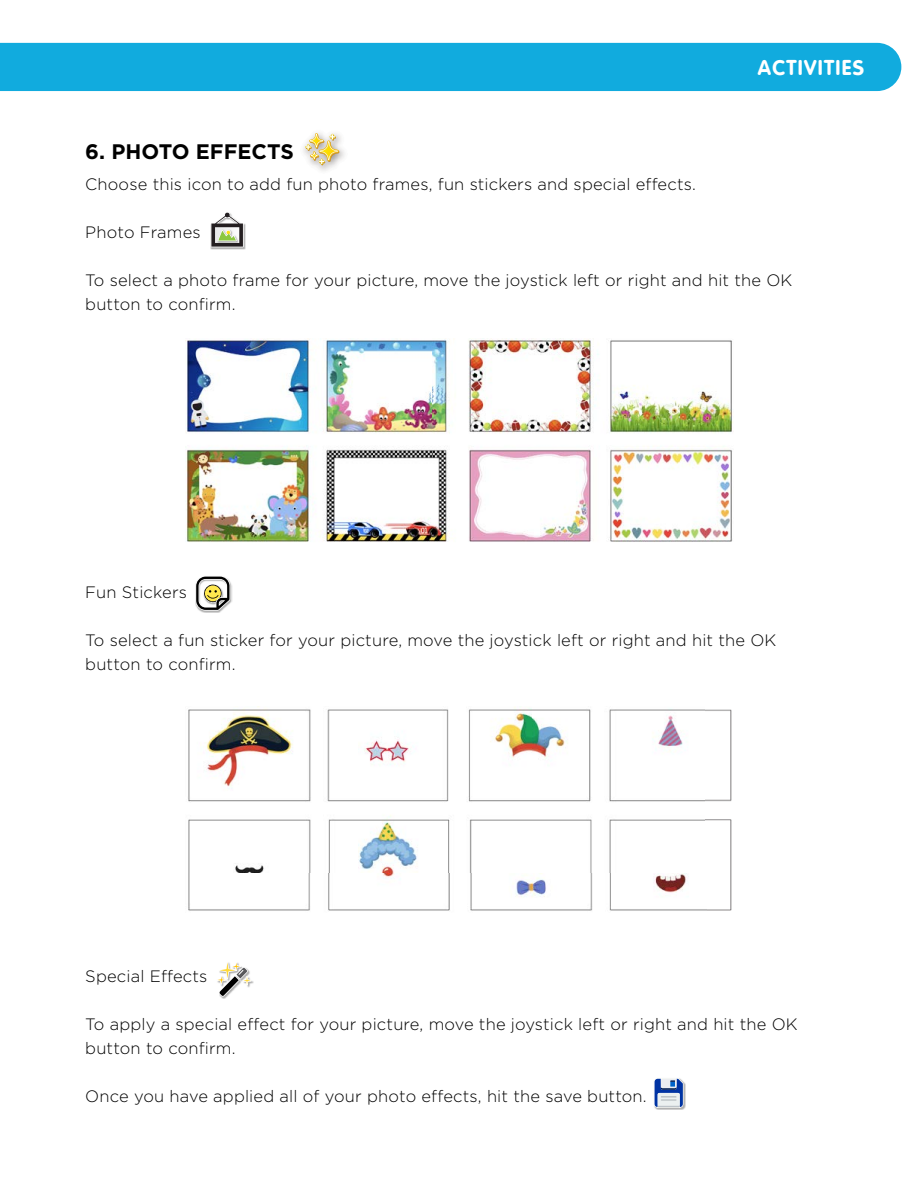
<style>
.page{position:relative;width:918px;height:1188px;background:#fff}
.page>*{position:absolute;margin:0;border:0;box-sizing:border-box;transform-origin:0 0}
.t1{font:700 21px "Gotham";color:#000}
.t2{font:21px "VAG Rounded Bold";letter-spacing:.06em;color:#fff}
.t3{font:300 16.5px/24px "Gotham";letter-spacing:.01em;color:#000}
</style>
<div class="page">
<img style="left:185px;top:339px;width:548px;height:203px">
<div style="left:0;top:43px;width:901px;height:48px;background:#11abde"></div>
<img style="left:303px;top:135px;width:42px;height:36px">
<svg style="left:305px;top:133px;width:34px;height:32px"></svg>
<img style="left:210px;top:224px;width:36px;height:26px">
<svg style="left:211px;top:212px;width:33px;height:35px"></svg>
<img style="left:200px;top:582px;width:32px;height:31px">
<svg style="left:195px;top:576px;width:35px;height:35px"></svg>
<img style="left:221px;top:981px;width:33px;height:18px">
<svg style="left:217px;top:962px;width:34px;height:35px"></svg>
<img style="left:655px;top:1081px;width:31px;height:28px">
<svg style="left:654px;top:1078px;width:29px;height:30px"></svg>
<img style="left:188px;top:707px;width:544px;height:204px">
<p class="t2" style="left:758px;top:55px;width:108px">ACTIVITIES</p>
<p class="t1" style="left:85px;top:139px;width:210px">6. PHOTO EFFECTS</p>
<p class="t3" style="left:85px;top:172px;width:612px">Choose this icon to add fun photo frames, fun stickers and special effects.</p>
<p class="t3" style="left:85px;top:220px;width:117px">Photo Frames</p>
<p class="t3" style="left:85px;top:268px;width:709px">To select a photo frame for your picture, move the joystick left or right and hit the OK button to confirm.</p>
<p class="t3" style="left:85px;top:580px;width:103px">Fun Stickers</p>
<p class="t3" style="left:85px;top:628px;width:693px">To select a fun sticker for your picture, move the joystick left or right and hit the OK button to confirm.</p>
<p class="t3" style="left:85px;top:964px;width:124px">Special Effects</p>
<p class="t3" style="left:85px;top:1012px;width:714px">To apply a special effect for your picture, move the joystick left or right and hit the OK button to confirm.</p>
<p class="t3" style="left:85px;top:1084px;width:563px">Once you have applied all of your photo effects, hit the save button.</p>
</div>
